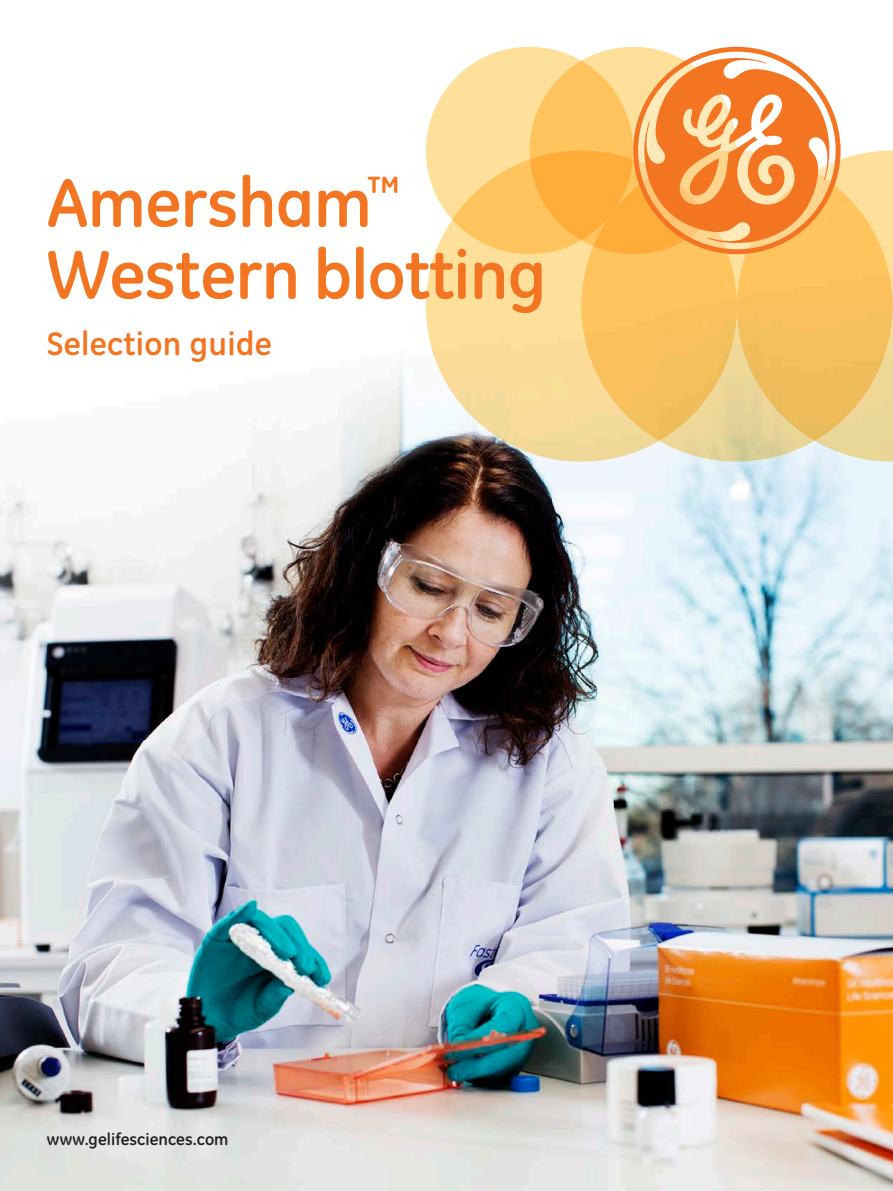
<style>
.page{position:relative;width:893px;height:1191px;background:#fff}
.page>*{position:absolute;margin:0;border:0;box-sizing:border-box;transform-origin:0 0}
.t1{font:700 69px/72px "GE Inspira";letter-spacing:-.01em;color:#f47521}
.t2{font:700 33px "GE Inspira";letter-spacing:.01em;color:#f47521}
.t3{font:700 16.8px "GE Inspira";color:#231f20}
</style>
<div class="page">
<img style="left:0;top:46px;width:893px;height:1145px">
<svg style="left:749px;top:150px;width:144px;height:311px;background:#f2dda3"></svg>
<svg style="left:581px;top:150px;width:311px;height:311px;background:#f2c56b"></svg>
<svg style="left:426px;top:150px;width:311px;height:311px;background:#fad180"></svg>
<svg style="left:426px;top:47px;width:207px;height:207px;background:#ffd787"></svg>
<svg style="left:529px;top:47px;width:208px;height:207px;background:#ffbc53"></svg>
<svg style="left:633px;top:47px;width:208px;height:207px;background:#f9a965"></svg>
<p class="t1" style="left:47px;top:165px;width:501px">Amersham<sup>™<br></sup>Western blotting</p>
<p class="t2" style="left:47px;top:323px;width:227px">Selection guide</p>
<p class="t3" style="left:47px;top:1128px;width:183px">www.gelifesciences.com</p>
</div>
